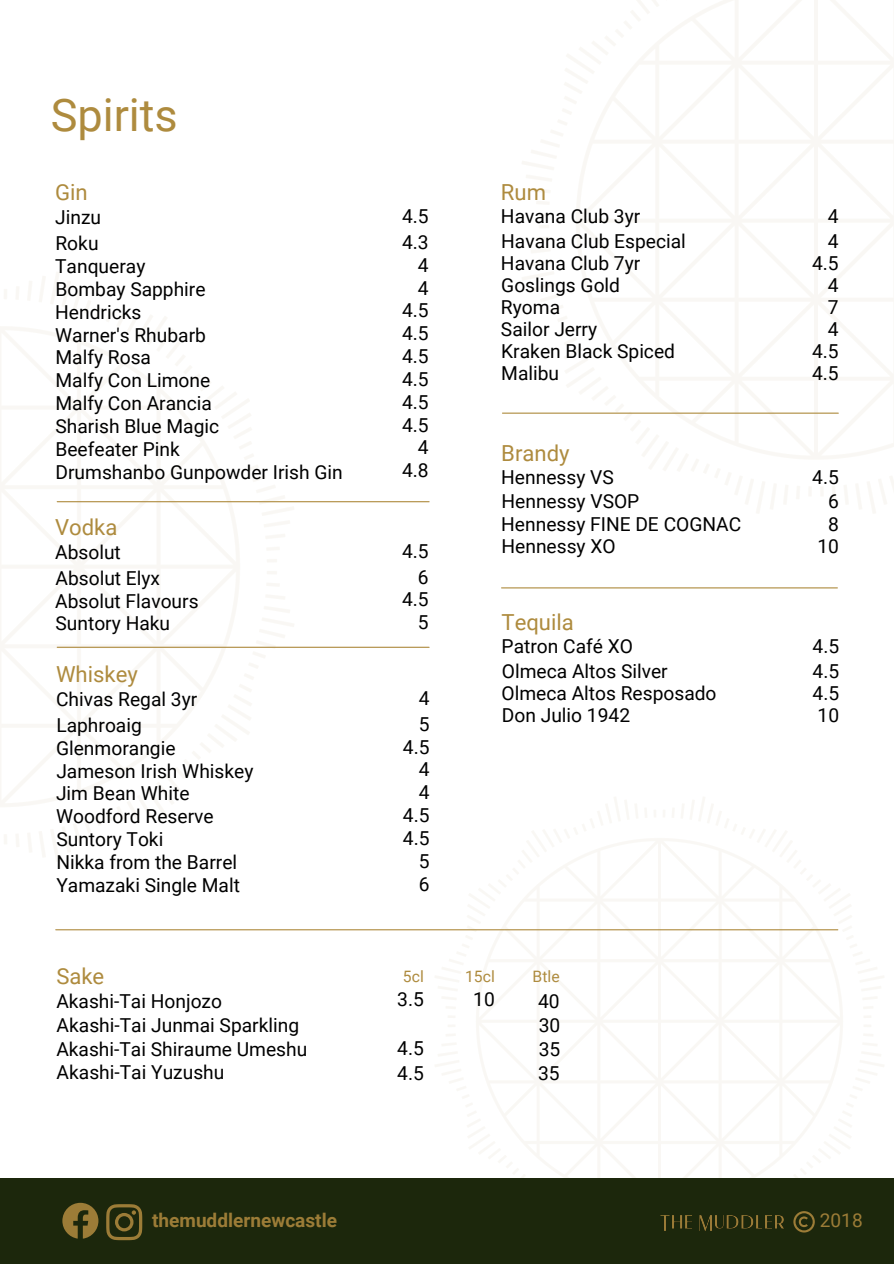
<style>
.page{position:relative;width:894px;height:1264px;background:#fff}
.page>*{position:absolute;margin:0;border:0;box-sizing:border-box;transform-origin:0 0}
.t1{font:45px "Roboto";color:#ae8b3e}
.t2{font:22.05px "Roboto";color:#ae8b3e}
.t3{font:19.2px "Roboto";color:#000}
.t4{font:700 19.05px "Roboto";color:#9c7c37}
.t5{font:19.05px "Roboto";color:#9c7c37}
.t6{font:15.75px "Roboto";color:#ae8b3e}
</style>
<div class="page">
<hr style="left:57px;top:501px;width:372px;height:1px;background:#ae8b3e">
<hr style="left:57px;top:646px;width:372px;height:2px;background:#ae8b3e">
<hr style="left:56px;top:929px;width:781px;height:1px;background:#ae8b3e">
<hr style="left:502px;top:412px;width:336px;height:2px;background:#ae8b3e">
<hr style="left:501px;top:587px;width:336px;height:1px;background:#ae8b3e">
<div style="left:0;top:1178px;width:893px;height:85px;background:#1c270c"></div>
<svg style="left:62px;top:1202px;width:36px;height:36px"></svg>
<svg style="left:106px;top:1204px;width:36px;height:36px"></svg>
<img style="left:660px;top:1215px;width:124px;height:15px">
<svg style="left:793px;top:1211px;width:21px;height:21px"></svg>
<p class="t1" style="left:51px;top:89px;width:128px">Spirits</p>
<p class="t2" style="left:55px;top:180px;width:34px">Gin</p>
<p class="t3" style="left:55px;top:206px;width:47px">Jinzu</p>
<p class="t3" style="left:55px;top:232px;width:45px">Roku</p>
<p class="t3" style="left:55px;top:278px;width:152px">Bombay Sapphire</p>
<p class="t3" style="left:55px;top:301px;width:88px">Hendricks</p>
<p class="t3" style="left:55px;top:324px;width:152px">Warner's Rhubarb</p>
<p class="t3" style="left:55px;top:346px;width:97px">Malfy Rosa</p>
<p class="t3" style="left:55px;top:369px;width:156px">Malfy Con Limone</p>
<p class="t3" style="left:55px;top:392px;width:158px">Malfy Con Arancia</p>
<p class="t3" style="left:55px;top:415px;width:165px">Sharish Blue Magic</p>
<p class="t3" style="left:55px;top:438px;width:126px">Beefeater Pink</p>
<p class="t3" style="left:55px;top:461px;width:289px">Drumshanbo Gunpowder Irish Gin</p>
<p class="t3" style="left:55px;top:255px;width:92px">Tanqueray</p>
<p class="t2" style="left:55px;top:514px;width:64px">Vodka</p>
<p class="t3" style="left:55px;top:541px;width:67px">Absolut</p>
<p class="t3" style="left:55px;top:567px;width:106px">Absolut Elyx</p>
<p class="t3" style="left:55px;top:590px;width:145px">Absolut Flavours</p>
<p class="t3" style="left:55px;top:612px;width:116px">Suntory Haku</p>
<p class="t2" style="left:56px;top:661px;width:83px">Whiskey</p>
<p class="t3" style="left:56px;top:688px;width:143px">Chivas Regal 3yr</p>
<p class="t3" style="left:56px;top:714px;width:87px">Laphroaig</p>
<p class="t3" style="left:56px;top:737px;width:121px">Glenmorangie</p>
<p class="t3" style="left:56px;top:759px;width:198px">Jameson Irish Whiskey</p>
<p class="t3" style="left:56px;top:782px;width:135px">Jim Bean White</p>
<p class="t3" style="left:56px;top:805px;width:159px">Woodford Reserve</p>
<p class="t3" style="left:56px;top:828px;width:108px">Suntory Toki</p>
<p class="t3" style="left:56px;top:851px;width:182px">Nikka from the Barrel</p>
<p class="t3" style="left:56px;top:874px;width:185px">Yamazaki Single Malt</p>
<p class="t2" style="left:56px;top:963px;width:49px">Sake</p>
<p class="t3" style="left:56px;top:989px;width:167px">Akashi-Tai Honjozo</p>
<p class="t3" style="left:57px;top:1014px;width:244px">Akashi-Tai Junmai Sparkling</p>
<p class="t3" style="left:56px;top:1038px;width:252px">Akashi-Tai Shiraume Umeshu</p>
<p class="t3" style="left:57px;top:1060px;width:169px">Akashi-Tai Yuzushu</p>
<p class="t3" style="left:402px;top:205px;width:28px">4.5</p>
<p class="t3" style="left:402px;top:231px;width:28px">4.3</p>
<p class="t3" style="left:418px;top:254px;width:12px">4</p>
<p class="t3" style="left:418px;top:277px;width:12px">4</p>
<p class="t3" style="left:402px;top:299px;width:28px">4.5</p>
<p class="t3" style="left:402px;top:322px;width:28px">4.5</p>
<p class="t3" style="left:402px;top:345px;width:28px">4.5</p>
<p class="t3" style="left:402px;top:368px;width:28px">4.5</p>
<p class="t3" style="left:402px;top:391px;width:28px">4.5</p>
<p class="t3" style="left:402px;top:414px;width:28px">4.5</p>
<p class="t3" style="left:418px;top:436px;width:12px">4</p>
<p class="t3" style="left:402px;top:459px;width:28px">4.8</p>
<p class="t3" style="left:402px;top:540px;width:28px">4.5</p>
<p class="t3" style="left:418px;top:565px;width:12px">6</p>
<p class="t3" style="left:402px;top:588px;width:28px">4.5</p>
<p class="t3" style="left:418px;top:611px;width:12px">5</p>
<p class="t3" style="left:418px;top:687px;width:12px">4</p>
<p class="t3" style="left:418px;top:713px;width:12px">5</p>
<p class="t3" style="left:403px;top:735px;width:28px">4.5</p>
<p class="t3" style="left:418px;top:758px;width:12px">4</p>
<p class="t3" style="left:418px;top:781px;width:12px">4</p>
<p class="t3" style="left:403px;top:804px;width:28px">4.5</p>
<p class="t3" style="left:403px;top:827px;width:28px">4.5</p>
<p class="t3" style="left:418px;top:850px;width:12px">5</p>
<p class="t3" style="left:418px;top:872px;width:12px">6</p>
<p class="t2" style="left:501px;top:180px;width:47px">Rum</p>
<p class="t3" style="left:501px;top:205px;width:141px">Havana Club 3yr</p>
<p class="t3" style="left:501px;top:230px;width:186px">Havana Club Especial</p>
<p class="t3" style="left:501px;top:252px;width:141px">Havana Club 7yr</p>
<p class="t3" style="left:501px;top:274px;width:120px">Goslings Gold</p>
<p class="t3" style="left:501px;top:296px;width:61px">Ryoma</p>
<p class="t3" style="left:501px;top:318px;width:98px">Sailor Jerry</p>
<p class="t3" style="left:501px;top:340px;width:175px">Kraken Black Spiced</p>
<p class="t3" style="left:501px;top:362px;width:59px">Malibu</p>
<p class="t2" style="left:501px;top:440px;width:70px">Brandy</p>
<p class="t3" style="left:501px;top:466px;width:114px">Hennessy VS</p>
<p class="t3" style="left:501px;top:490px;width:139px">Hennessy VSOP</p>
<p class="t3" style="left:501px;top:512px;width:241px">Hennessy FINE DE COGNAC</p>
<p class="t3" style="left:501px;top:535px;width:116px">Hennessy XO</p>
<p class="t2" style="left:501px;top:610px;width:74px">Tequila</p>
<p class="t3" style="left:501px;top:635px;width:133px">Patron Café XO</p>
<p class="t3" style="left:501px;top:660px;width:167px">Olmeca Altos Silver</p>
<p class="t3" style="left:501px;top:682px;width:216px">Olmeca Altos Resposado</p>
<p class="t3" style="left:501px;top:704px;width:130px">Don Julio 1942</p>
<p class="t6" style="left:403px;top:967px;width:22px">5cl</p>
<p class="t6" style="left:465px;top:967px;width:31px">15cl</p>
<p class="t6" style="left:532px;top:967px;width:29px">Btle</p>
<p class="t3" style="left:538px;top:989px;width:23px">40</p>
<p class="t3" style="left:538px;top:1014px;width:23px">30</p>
<p class="t3" style="left:538px;top:1038px;width:23px">35</p>
<p class="t3" style="left:538px;top:1061px;width:23px">35</p>
<p class="t3" style="left:397px;top:988px;width:28px">3.5</p>
<p class="t3" style="left:473px;top:988px;width:23px">10</p>
<p class="t3" style="left:397px;top:1036px;width:28px">4.5</p>
<p class="t3" style="left:397px;top:1061px;width:28px">4.5</p>
<p class="t3" style="left:827px;top:205px;width:12px">4</p>
<p class="t3" style="left:827px;top:230px;width:12px">4</p>
<p class="t3" style="left:811px;top:252px;width:28px">4.5</p>
<p class="t3" style="left:827px;top:274px;width:12px">4</p>
<p class="t3" style="left:827px;top:296px;width:12px">7</p>
<p class="t3" style="left:827px;top:318px;width:12px">4</p>
<p class="t3" style="left:811px;top:340px;width:28px">4.5</p>
<p class="t3" style="left:811px;top:362px;width:28px">4.5</p>
<p class="t3" style="left:812px;top:466px;width:28px">4.5</p>
<p class="t3" style="left:827px;top:490px;width:12px">6</p>
<p class="t3" style="left:827px;top:512px;width:12px">8</p>
<p class="t3" style="left:817px;top:535px;width:23px">10</p>
<p class="t3" style="left:812px;top:635px;width:28px">4.5</p>
<p class="t3" style="left:812px;top:660px;width:28px">4.5</p>
<p class="t3" style="left:812px;top:682px;width:28px">4.5</p>
<p class="t3" style="left:817px;top:704px;width:23px">10</p>
<p class="t4" style="left:152px;top:1209px;width:186px">themuddlernewcastle</p>
<p class="t5" style="left:819px;top:1209px;width:44px">2018</p>
</div>
